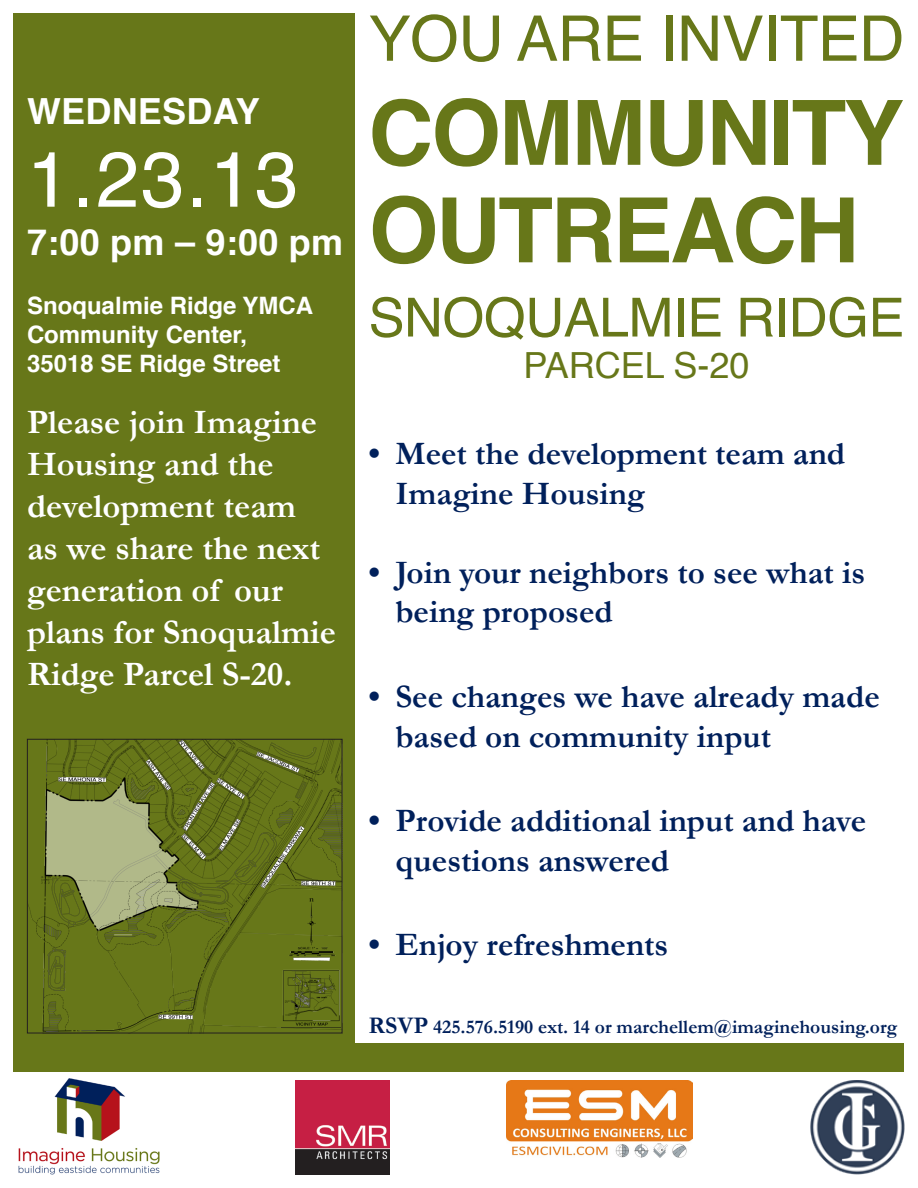
<style>
.page{position:relative;width:918px;height:1188px;background:#fff}
.page>*{position:absolute;margin:0;border:0;box-sizing:border-box;transform-origin:0 0}
.t1{font:700 90px "Helvetica";letter-spacing:-.025em;color:#677719}
.t2{font:78px "Helvetica";color:#fff}
.t3{font:63px "Helvetica";letter-spacing:-.01em;color:#677719}
.t4{font:54px "Helvetica";letter-spacing:-.01em;color:#677719}
.t5{font:700 36px "Helvetica";letter-spacing:.005em;color:#fff}
.t6{font:36px "Helvetica";color:#677719}
.t7{font:700 34.5px/42px "Garamond";color:#fff}
.t8{font:700 33px/39.6px "Garamond";color:#00205b}
.t9{font:700 24px "Helvetica";color:#fff}
.t10{font:700 19.5px "Garamond";color:#00205b}
.s1{font-size:24px}
</style>
<div class="page">
<div style="left:14px;top:14px;width:341px;height:1043px;background:#677719"></div>
<div style="left:14px;top:1043px;width:890px;height:28px;background:#677719"></div>
<img style="left:29px;top:741px;width:311px;height:290px">
<div style="left:27px;top:739px;width:315px;height:294px;border:1px solid #231f20"></div>
<img style="left:282px;top:970px;width:59px;height:58px">
<img style="left:282px;top:889px;width:60px;height:81px">
<img style="left:507px;top:1080px;width:186px;height:78px">
<img style="left:295px;top:1080px;width:95px;height:94px">
<img style="left:18px;top:1148px;width:142px;height:26px">
<img style="left:54px;top:1078px;width:71px;height:63px">
<img style="left:810px;top:1080px;width:94px;height:94px">
<p class="t5" style="left:27px;top:83px;width:234px">WEDNESDAY</p>
<p class="t2" style="left:27px;top:119px;width:273px">1.23.13</p>
<p class="t5" style="left:27px;top:214px;width:318px">7:00 pm – 9:00 pm</p>
<p class="t9" style="left:27px;top:286px;width:288px">Snoqualmie Ridge YMCA</p>
<p class="t9" style="left:27px;top:315px;width:222px">Community Center,</p>
<p class="t9" style="left:27px;top:344px;width:255px">35018 SE Ridge Street</p>
<p class="t7" style="left:27px;top:400px;width:311px">Please join Imagine<br>Housing and the development team<br>as we share the next generation of our plans for Snoqualmie<br>Ridge Parcel S-20.</p>
<p class="t3" style="left:369px;top:-10px;width:537px">YOU ARE INVITED</p>
<p class="t1" style="left:368px;top:60px;width:537px">COMMUNITY</p>
<p class="t1" style="left:368px;top:158px;width:493px">OUTREACH</p>
<p class="t4" style="left:369px;top:276px;width:537px">SNOQUALMIE RIDGE</p>
<p class="t6" style="left:523px;top:338px;width:228px">PARCEL S-20</p>
<p class="t8" style="left:395px;top:433px;width:451px;text-indent:-27px">• Meet the development team and<br>Imagine Housing</p>
<p class="t8" style="left:395px;top:552px;width:471px;text-indent:-27px">• Join your neighbors to see what is being proposed</p>
<p class="t8" style="left:395px;top:676px;width:486px;text-indent:-27px">• See changes we have already made based on community input</p>
<p class="t8" style="left:395px;top:800px;width:472px;text-indent:-27px">• Provide additional input and have questions answered</p>
<p class="t8" style="left:368px;top:925px;width:301px">• Enjoy refreshments</p>
<p class="t10" style="left:369px;top:1016px;width:530px"><span class="s1">RSVP</span> 425.576.5190 ext. 14 or marchellem@imaginehousing.org</p>
</div>
